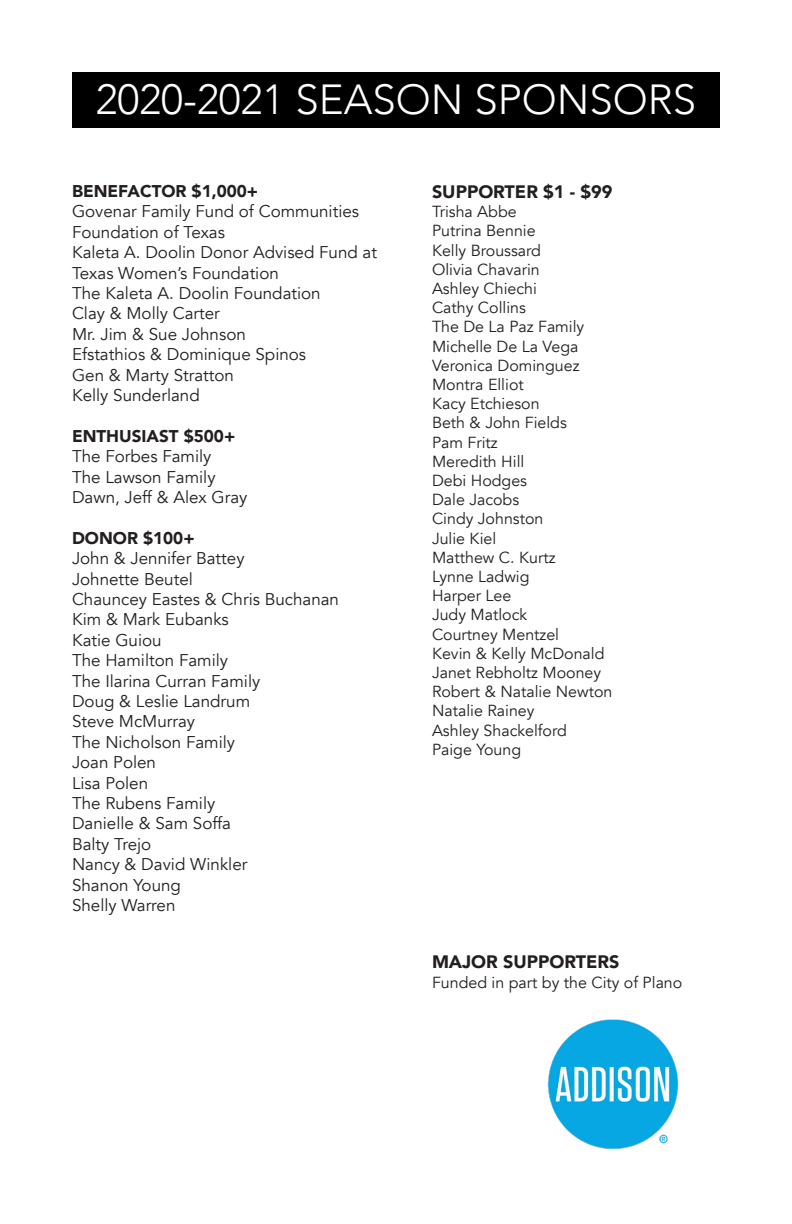
<style>
.page{position:relative;width:792px;height:1224px;background:#fff}
.page>*{position:absolute;margin:0;border:0;box-sizing:border-box;transform-origin:0 0}
.t1{font:300 42px "Avenir";color:#fff}
.t2{font:900 18px "Avenir";color:#231f20}
.t3{font:17px/20.4px "Avenir";color:#231f20}
.t4{font:900 17px "Avenir";color:#231f20}
.t5{font:16px "Avenir";color:#231f20}
</style>
<div class="page">
<div style="left:72px;top:72px;width:648px;height:55px;background:#000001"></div>
<img style="left:547px;top:1019px;width:132px;height:130px">
<p class="t1" style="left:96px;top:75px;width:602px">2020-2021 SEASON SPONSORS</p>
<p class="t4" style="left:72px;top:177px;width:188px">BENEFACTOR $1,000+</p>
<p class="t3" style="left:72px;top:202px;width:289px">Govenar Family Fund of Communities<br>Foundation of Texas</p>
<p class="t3" style="left:72px;top:242px;width:307px">Kaleta A. Doolin Donor Advised Fund at<br>Texas Women’s Foundation</p>
<p class="t3" style="left:72px;top:283px;width:250px">The Kaleta A. Doolin Foundation</p>
<p class="t3" style="left:72px;top:304px;width:149px">Clay &amp; Molly Carter</p>
<p class="t3" style="left:72px;top:324px;width:175px">Mr. Jim &amp; Sue Johnson</p>
<p class="t3" style="left:72px;top:344px;width:236px">Efstathios &amp; Dominique Spinos</p>
<p class="t3" style="left:72px;top:365px;width:164px">Gen &amp; Marty Stratton</p>
<p class="t3" style="left:72px;top:385px;width:129px">Kelly Sunderland</p>
<p class="t4" style="left:72px;top:421px;width:165px">ENTHUSIAST $500+</p>
<p class="t3" style="left:72px;top:446px;width:141px">The Forbes Family</p>
<p class="t3" style="left:72px;top:467px;width:145px">The Lawson Family</p>
<p class="t3" style="left:72px;top:487px;width:177px">Dawn, Jeff &amp; Alex Gray</p>
<p class="t4" style="left:72px;top:523px;width:124px">DONOR $100+</p>
<p class="t3" style="left:72px;top:548px;width:174px">John &amp; Jennifer Battey</p>
<p class="t3" style="left:72px;top:569px;width:122px">Johnette Beutel</p>
<p class="t3" style="left:72px;top:589px;width:269px">Chauncey Eastes &amp; Chris Buchanan</p>
<p class="t3" style="left:72px;top:610px;width:158px">Kim &amp; Mark Eubanks</p>
<p class="t3" style="left:72px;top:630px;width:91px">Katie Guiou</p>
<p class="t3" style="left:72px;top:650px;width:158px">The Hamilton Family</p>
<p class="t3" style="left:72px;top:671px;width:190px">The Ilarina Curran Family</p>
<p class="t3" style="left:72px;top:691px;width:180px">Doug &amp; Leslie Landrum</p>
<p class="t3" style="left:72px;top:712px;width:125px">Steve McMurray</p>
<p class="t3" style="left:72px;top:732px;width:165px">The Nicholson Family</p>
<p class="t3" style="left:72px;top:752px;width:86px">Joan Polen</p>
<p class="t3" style="left:72px;top:773px;width:78px">Lisa Polen</p>
<p class="t3" style="left:72px;top:793px;width:145px">The Rubens Family</p>
<p class="t3" style="left:72px;top:814px;width:161px">Danielle &amp; Sam Soffa</p>
<p class="t3" style="left:72px;top:834px;width:81px">Balty Trejo</p>
<p class="t3" style="left:72px;top:854px;width:177px">Nancy &amp; David Winkler</p>
<p class="t3" style="left:72px;top:875px;width:111px">Shanon Young</p>
<p class="t3" style="left:72px;top:895px;width:105px">Shelly Warren</p>
<p class="t2" style="left:432px;top:176px;width:182px">SUPPORTER $1 - $99</p>
<p class="t5" style="left:432px;top:202px;width:86px">Trisha Abbe</p>
<p class="t5" style="left:432px;top:221px;width:105px">Putrina Bennie</p>
<p class="t5" style="left:432px;top:241px;width:111px">Kelly Broussard</p>
<p class="t5" style="left:432px;top:260px;width:109px">Olivia Chavarin</p>
<p class="t5" style="left:432px;top:279px;width:106px">Ashley Chiechi</p>
<p class="t5" style="left:432px;top:298px;width:95px">Cathy Collins</p>
<p class="t5" style="left:432px;top:317px;width:154px">The De La Paz Family</p>
<p class="t5" style="left:432px;top:337px;width:148px">Michelle De La Vega</p>
<p class="t5" style="left:432px;top:356px;width:149px">Veronica Dominguez</p>
<p class="t5" style="left:432px;top:375px;width:93px">Montra Elliot</p>
<p class="t5" style="left:432px;top:394px;width:109px">Kacy Etchieson</p>
<p class="t5" style="left:432px;top:413px;width:136px">Beth &amp; John Fields</p>
<p class="t5" style="left:432px;top:433px;width:67px">Pam Fritz</p>
<p class="t5" style="left:432px;top:452px;width:94px">Meredith Hill</p>
<p class="t5" style="left:432px;top:471px;width:97px">Debi Hodges</p>
<p class="t5" style="left:432px;top:490px;width:89px">Dale Jacobs</p>
<p class="t5" style="left:432px;top:509px;width:113px">Cindy Johnston</p>
<p class="t5" style="left:432px;top:529px;width:66px">Julie Kiel</p>
<p class="t5" style="left:432px;top:548px;width:125px">Matthew C. Kurtz</p>
<p class="t5" style="left:432px;top:567px;width:99px">Lynne Ladwig</p>
<p class="t5" style="left:432px;top:586px;width:81px">Harper Lee</p>
<p class="t5" style="left:432px;top:605px;width:97px">Judy Matlock</p>
<p class="t5" style="left:432px;top:625px;width:129px">Courtney Mentzel</p>
<p class="t5" style="left:432px;top:644px;width:174px">Kevin &amp; Kelly McDonald</p>
<p class="t5" style="left:432px;top:663px;width:171px">Janet Rebholtz Mooney</p>
<p class="t5" style="left:432px;top:682px;width:182px">Robert &amp; Natalie Newton</p>
<p class="t5" style="left:432px;top:701px;width:104px">Natalie Rainey</p>
<p class="t5" style="left:432px;top:721px;width:136px">Ashley Shackelford</p>
<p class="t5" style="left:432px;top:740px;width:91px">Paige Young</p>
<p class="t2" style="left:432px;top:947px;width:189px">MAJOR SUPPORTERS</p>
<p class="t5" style="left:432px;top:973px;width:252px">Funded in part by the City of Plano</p>
</div>
